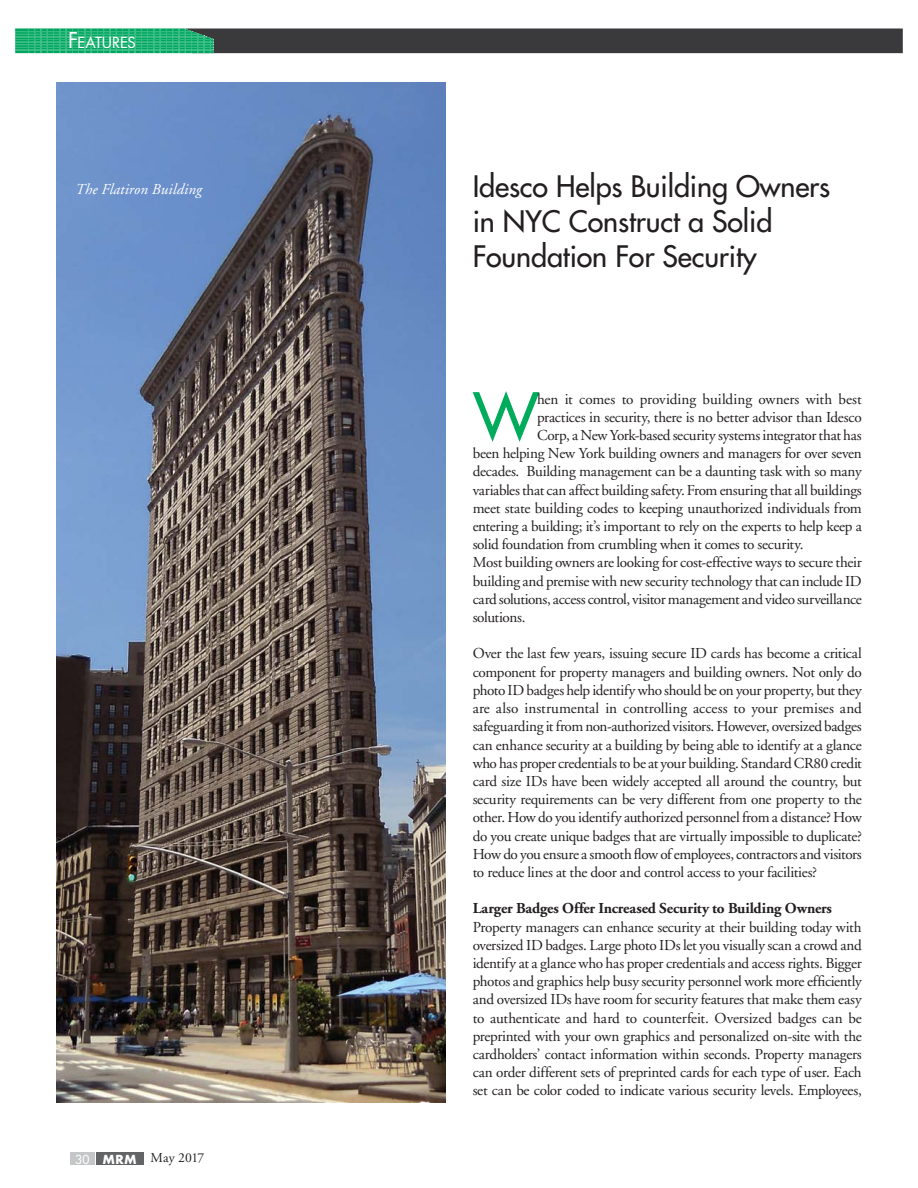
<style>
.page{position:relative;width:918px;height:1188px;background:#fff}
.page>*{position:absolute;margin:0;border:0;box-sizing:border-box;transform-origin:0 0}
.t1{font:63.45px "Futura";color:#00ab5b}
.t2{font:28.8px/35px "Futura";letter-spacing:-.005em;color:#231f20}
.t3{font:15.15px/18.1px "Adobe Garamond";letter-spacing:-.015em;color:#231f20;text-align:justify}
.t4{font:700 15.15px "Adobe Garamond";letter-spacing:-.01em;color:#231f20}
.t5{font:italic 15.15px "Adobe Garamond";letter-spacing:.005em;color:#fff}
.t6{font:14.85px "Futura";letter-spacing:-.005em;color:#fff}
.t7{font:13.65px "Adobe Garamond";color:#231f20}
.s1{font-size:21.3px}
</style>
<div class="page">
<svg style="left:15px;top:28px;width:888px;height:25px;background:#38564b"></svg>
<img style="left:56px;top:83px;width:389px;height:1020px">
<div style="left:70px;top:1153px;width:25px;height:12px;background:#c4c6c8"></div>
<div style="left:96px;top:1153px;width:47px;height:12px;background:#636466"></div>
<p class="t6" style="left:68px;top:36px;width:69px"><span class="s1">F</span>EATURES</p>
<p class="t5" style="left:75px;top:183px;width:128px">The Flatiron Building</p>
<p class="t7" style="left:75px;top:1153px;width:131px"><sub>30</sub> <sub>MRM</sub> May 2017</p>
<h2 class="t2" style="left:473px;top:171px;width:359px">Idesco Helps Building Owners in NYC Construct a Solid<br>Foundation For Security</h2>
<h1 class="t1" style="left:473px;top:385px;width:67px">W</h1>
<p class="t3" style="left:537px;top:391px;width:326px">hen it comes to providing building owners with best</p>
<p class="t3" style="left:537px;top:409px;width:326px">practices in security, there is no better advisor than Idesco</p>
<p class="t3" style="left:537px;top:428px;width:326px">Corp, a New York-based security systems integrator that has</p>
<p class="t3" style="left:473px;top:446px;width:391px">been helping New York building owners and managers for over seven</p>
<p class="t3" style="left:473px;top:464px;width:391px">decades. Building management can be a daunting task with so many</p>
<p class="t3" style="left:473px;top:482px;width:391px">variables that can affect building safety. From ensuring that all buildings</p>
<p class="t3" style="left:473px;top:500px;width:391px">meet state building codes to keeping unauthorized individuals from</p>
<p class="t3" style="left:473px;top:519px;width:391px">entering a building; it’s important to rely on the experts to help keep a</p>
<p class="t3" style="left:473px;top:537px;width:332px">solid foundation from crumbling when it comes to security.</p>
<p class="t3" style="left:473px;top:555px;width:391px">Most building owners are looking for cost-effective ways to secure their</p>
<p class="t3" style="left:473px;top:573px;width:391px">building and premise with new security technology that can include ID</p>
<p class="t3" style="left:473px;top:591px;width:391px">card solutions, access control, visitor management and video surveillance</p>
<p class="t3" style="left:473px;top:610px;width:54px">solutions.</p>
<p class="t3" style="left:473px;top:646px;width:391px">Over the last few years, issuing secure ID cards has become a critical component for property managers and building owners. Not only do photo ID badges help identify who should be on your property, but they are also instrumental in controlling access to your premises and safeguarding it from non-authorized visitors. However, oversized badges can enhance security at a building by being able to identify at a glance who has proper credentials to be at your building. Standard CR80 credit card size IDs have been widely accepted all around the country, but security requirements can be very different from one property to the other. How do you identify authorized personnel from a distance? How do you create unique badges that are virtually impossible to duplicate?<br>How do you ensure a smooth flow of employees, contractors and visitors to reduce lines at the door and control access to your facilities?</p>
<p class="t4" style="left:473px;top:902px;width:361px">Larger Badges Offer Increased Security to Building Owners</p>
<p class="t3" style="left:473px;top:919px;width:391px">Property managers can enhance security at their building today with oversized ID badges. Large photo IDs let you visually scan a crowd and identify at a glance who has proper credentials and access rights. Bigger photos and graphics help busy security personnel work more efficiently and oversized IDs have room for security features that make them easy to authenticate and hard to counterfeit. Oversized badges can be preprinted with your own graphics and personalized on-site with the cardholders’ contact information within seconds. Property managers can order different sets of preprinted cards for each type of user. Each set can be color coded to indicate various security levels. Employees,</p>
</div>
